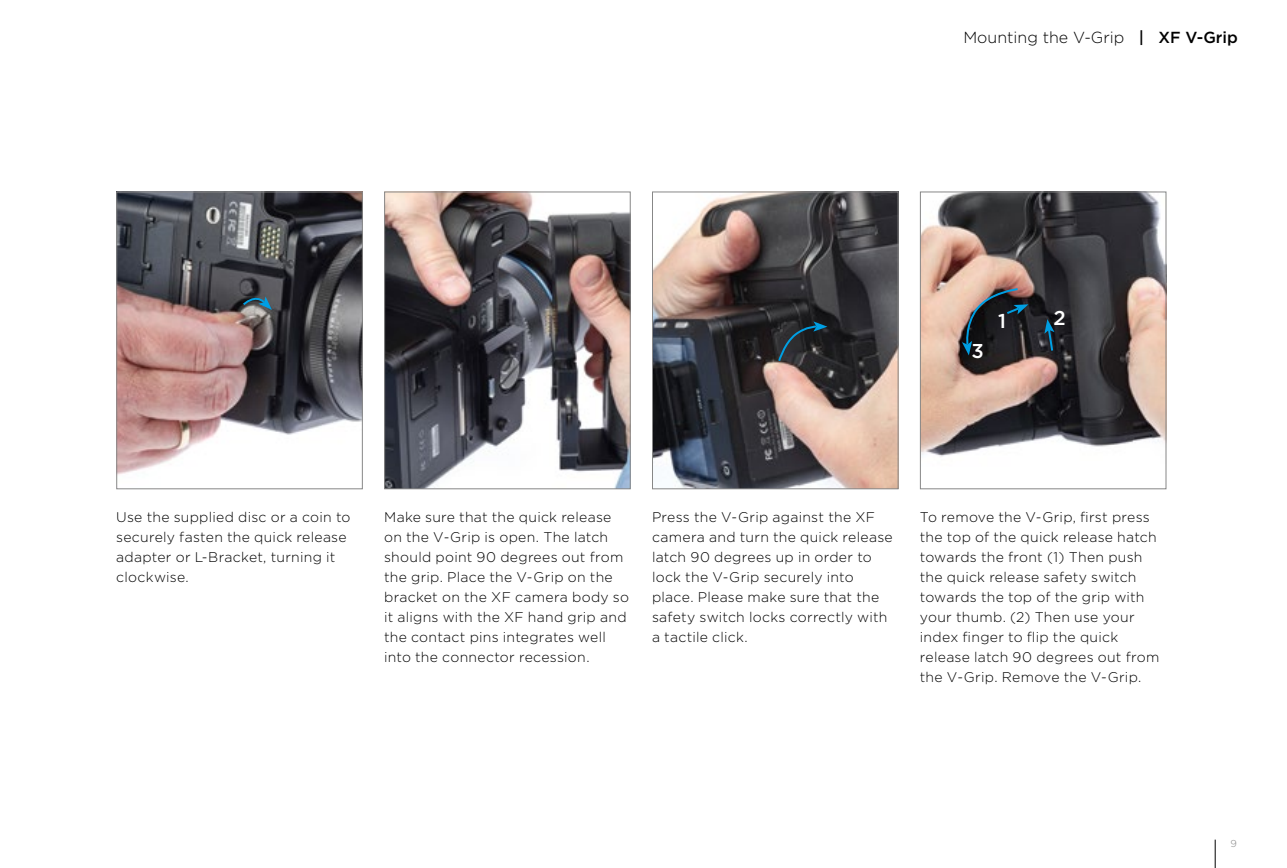
<style>
.page{position:relative;width:1287px;height:868px;background:#fff}
.page>*{position:absolute;margin:0;border:0;box-sizing:border-box;transform-origin:0 0}
.t1{font:500 20px "Gotham";color:#fff}
.t2{font:300 16px "Gotham";color:#000}
.t3{font:300 14px/20px "Gotham";letter-spacing:.02em;color:#000}
.t4{font:300 10px "Gotham";color:#878787}
.s1{font-weight:500}
</style>
<div class="page">
<svg style="left:1215px;top:839px;width:1px;height:28px"></svg>
<img style="left:386px;top:193px;width:243px;height:294px">
<div style="left:384px;top:191px;width:247px;height:298px;border:1px solid #878787"></div>
<img style="left:654px;top:193px;width:243px;height:294px">
<div style="left:652px;top:191px;width:247px;height:298px;border:1px solid #878787"></div>
<img style="left:922px;top:193px;width:242px;height:264px">
<div style="left:920px;top:191px;width:246px;height:298px;border:1px solid #878787"></div>
<svg style="left:777px;top:321px;width:50px;height:41px;background:#27333b"></svg>
<svg style="left:1044px;top:319px;width:10px;height:34px"></svg>
<img style="left:118px;top:193px;width:243px;height:282px">
<div style="left:116px;top:191px;width:247px;height:298px;border:1px solid #878787"></div>
<svg style="left:242px;top:293px;width:30px;height:17px"></svg>
<svg style="left:962px;top:287px;width:66px;height:68px;background:#3d3d41"></svg>
<p class="t2" style="left:963px;top:27px;width:276px">Mounting the V-Grip <span class="s1">| XF V-Grip</span></p>
<h1 class="t1" style="left:971px;top:337px;width:14px">3</h1>
<h1 class="t1" style="left:998px;top:308px;width:9px">1</h1>
<h1 class="t1" style="left:1053px;top:305px;width:14px">2</h1>
<p class="t3" style="left:116px;top:506px;width:236px">Use the supplied disc or a coin to securely fasten the quick release adapter or L-Bracket, turning it clockwise.</p>
<p class="t3" style="left:652px;top:506px;width:242px">Press the V-Grip against the XF camera and turn the quick release latch 90 degrees up in order to lock the V-Grip securely into place. Please make sure that the safety switch locks correctly with a tactile click.</p>
<p class="t3" style="left:384px;top:506px;width:247px">Make sure that the quick release on the V-Grip is open. The latch should point 90 degrees out from the grip. Place the V-Grip on the bracket on the XF camera body so it aligns with the XF hand grip and the contact pins integrates well into the connector recession.</p>
<p class="t3" style="left:920px;top:506px;width:241px">To remove the V-Grip, first press the top of the quick release hatch towards the front (1) Then push the quick release safety switch towards the top of the grip with your thumb. (2) Then use your index finger to flip the quick release latch 90 degrees out from the V-Grip. Remove the V-Grip.</p>
<p class="t4" style="left:1230px;top:837px;width:8px">9</p>
</div>
